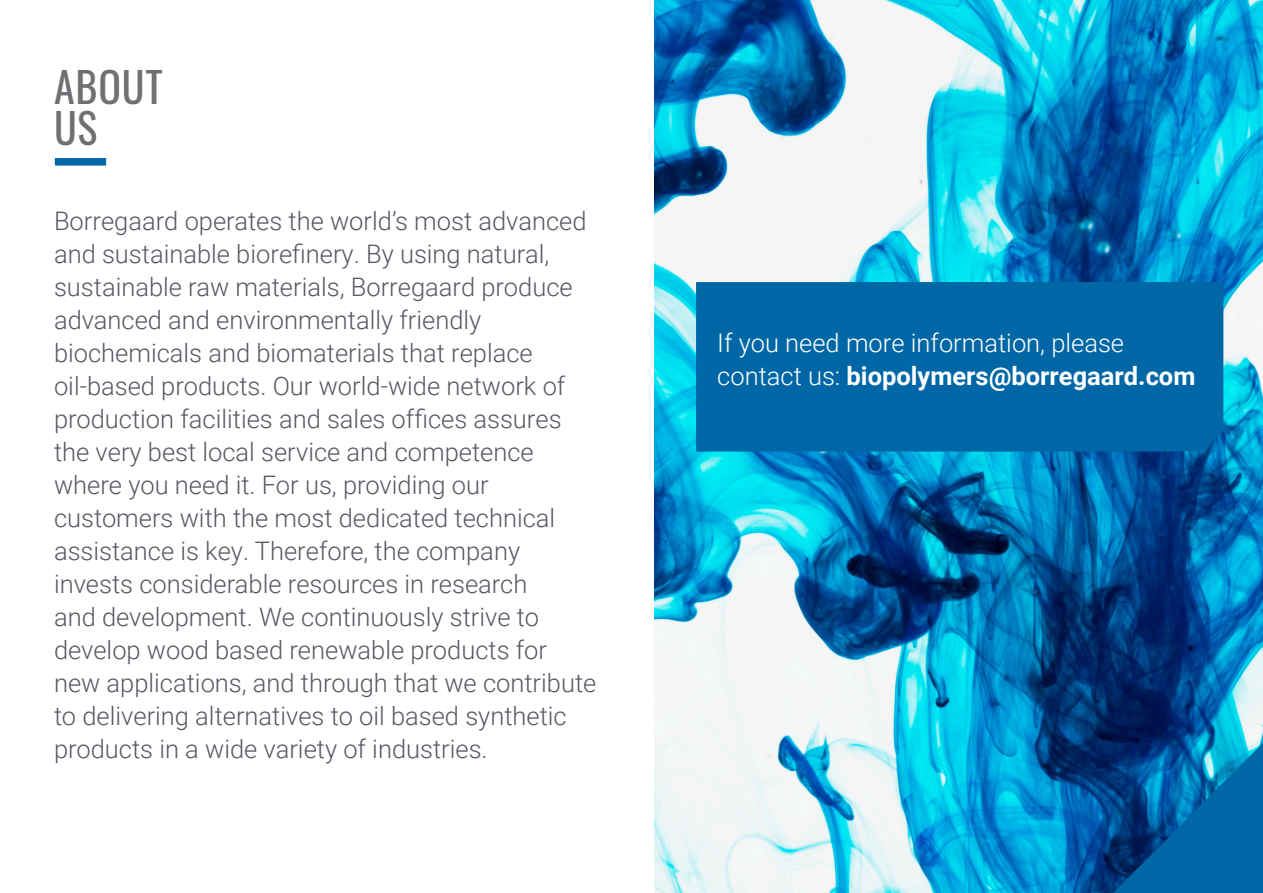
<style>
.page{position:relative;width:1263px;height:893px;background:#fff}
.page>*{position:absolute;margin:0;border:0;box-sizing:border-box;transform-origin:0 0}
.t1{font:42px "Oswald";letter-spacing:.02em;color:#6f7073}
.t2{font:300 25.5px/33px "Roboto";color:#5a5763}
.t3{font:300 25.5px/33px "Roboto";color:#fff}
.s1{font-weight:700}
</style>
<div class="page">
<img style="left:654px;top:0;width:609px;height:893px">
<svg style="left:1113px;top:743px;width:150px;height:150px;background:#01619f"></svg>
<div style="left:55px;top:158px;width:51px;height:8px;background:#0067a6"></div>
<div style="left:696px;top:282px;width:527px;height:170px;background:#0067a6"></div>
<p class="t1" style="left:54px;top:50px;width:110px">ABOUT</p>
<p class="t1" style="left:54px;top:90px;width:45px">US</p>
<p class="t2" style="left:54px;top:204px;width:544px">Borregaard operates the world’s most advanced and sustainable biorefinery. By using natural, sustainable raw materials, Borregaard produce advanced and environmentally friendly biochemicals and biomaterials that replace oil-based products. Our world-wide network of production facilities and sales offices assures the very best local service and competence where you need it. For us, providing our customers with the most dedicated technical assistance is key. Therefore, the company invests considerable resources in research<br>and development. We continuously strive to develop wood based renewable products for new applications, and through that we contribute to delivering alternatives to oil based synthetic products in a wide variety of industries.</p>
<p class="t3" style="left:717px;top:326px;width:480px">If you need more information, please contact us: <span class="s1">biopolymers@borregaard.com</span></p>
</div>
